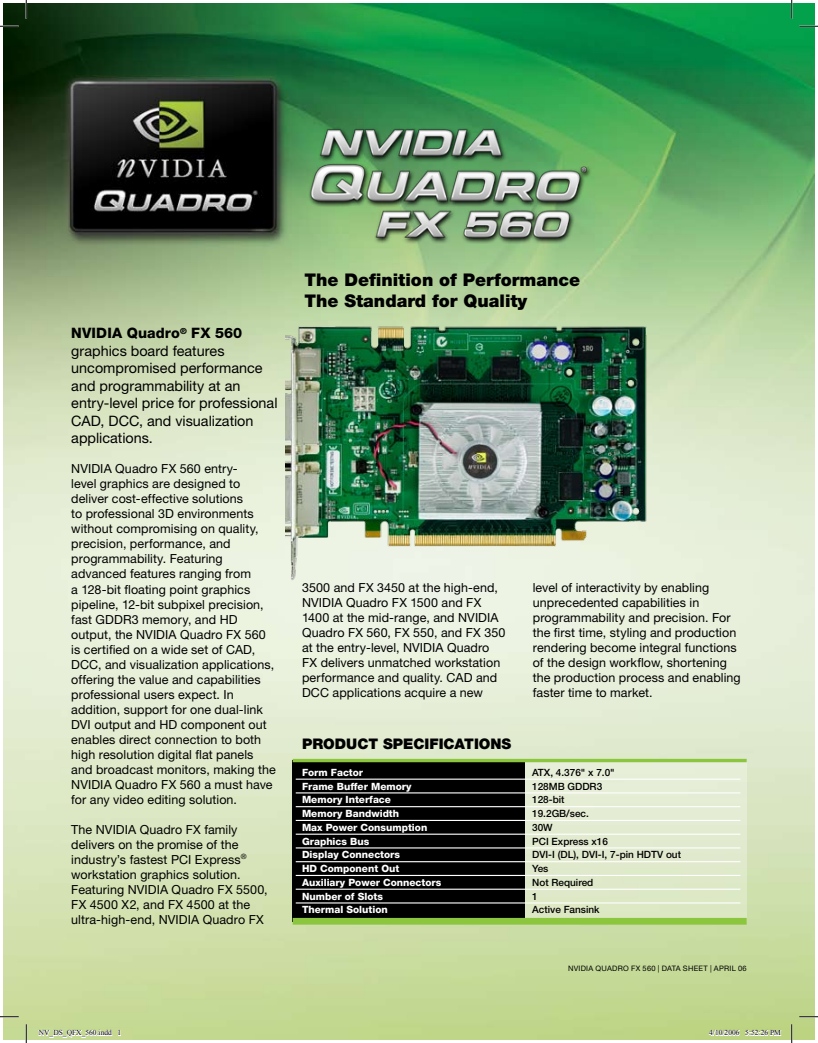
<style>
.page{position:relative;width:818px;height:1043px;background:#fff}
.page>*{position:absolute;margin:0;border:0;box-sizing:border-box;transform-origin:0 0}
.t1{font:900 17.5px/21px "Helvetica Neue LT Std";color:#000}
.t2{font:900 14.62px "Helvetica Neue LT Std";color:#000}
.t3{font:14.38px/17.5px "Helvetica Neue LT Std";color:#000}
.t4{font:12.5px/15px "Helvetica Neue LT Std";letter-spacing:.005em;color:#000}
.t5{font:800 10px "Helvetica Neue LT Std";color:#fff}
.t6{font:500 10px "Helvetica Neue LT Std";color:#000}
.t7{font:7.5px "Times New Roman";color:#000}
.t8{font:7.5px "Helvetica Neue LT Std";letter-spacing:.035em;color:#000}
.s1{font-weight:800}
</style>
<div class="page">
<img style="left:4px;top:4px;width:810px;height:1035px">
<svg style="left:525px;top:762px;width:221px;height:155px;background:#e2ebcf"></svg>
<div style="left:293px;top:760px;width:232px;height:161px;background:#000"></div>
<svg style="left:293px;top:758px;width:453px;height:4px;background:#9dcd5d"></svg>
<div style="left:293px;top:917px;width:453px;height:7px;background:#8cc63f"></div>
<img style="left:290px;top:109px;width:324px;height:135px">
<img style="left:285px;top:315px;width:372px;height:268px">
<hr style="left:296px;top:778px;width:444px;height:1px;background:#fff">
<hr style="left:296px;top:792px;width:444px;height:1px;background:#fff">
<hr style="left:296px;top:806px;width:444px;height:1px;background:#fff">
<hr style="left:296px;top:819px;width:444px;height:2px;background:#fff">
<hr style="left:296px;top:833px;width:444px;height:1px;background:#fff">
<hr style="left:296px;top:847px;width:444px;height:1px;background:#fff">
<hr style="left:296px;top:861px;width:444px;height:1px;background:#fff">
<hr style="left:296px;top:874px;width:444px;height:2px;background:#fff">
<hr style="left:296px;top:888px;width:444px;height:1px;background:#fff">
<hr style="left:296px;top:902px;width:444px;height:1px;background:#fff">
<svg style="left:0;top:25px;width:19px;height:2px"></svg>
<svg style="left:799px;top:25px;width:19px;height:2px"></svg>
<svg style="left:0;top:1015px;width:19px;height:2px"></svg>
<svg style="left:799px;top:1015px;width:19px;height:2px"></svg>
<svg style="left:25px;top:0;width:2px;height:19px"></svg>
<svg style="left:25px;top:1024px;width:2px;height:18px"></svg>
<svg style="left:790px;top:0;width:2px;height:19px"></svg>
<svg style="left:790px;top:1024px;width:2px;height:18px"></svg>
<svg style="left:38px;top:1029px;width:74px;height:8px"></svg>
<svg style="left:118px;top:1029px;width:3px;height:7px"></svg>
<svg style="left:708px;top:1029px;width:31px;height:7px"></svg>
<svg style="left:745px;top:1029px;width:36px;height:7px"></svg>
<p class="t3" style="left:71px;top:324px;width:208px"><span class="s1">NVIDIA Quadro</span><sup>®</sup> <span class="s1">FX 560 </span>graphics board features uncompromised performance and programmability at an entry-level price for professional<br>CAD, DCC, and visualization applications.</p>
<p class="t4" style="left:71px;top:461px;width:206px">NVIDIA Quadro FX 560 entry-<br>level graphics are designed to deliver cost-effective solutions<br>to professional 3D environments without compromising on quality, precision, performance, and programmability. Featuring advanced features ranging from<br>a 128-bit floating point graphics pipeline, 12-bit subpixel precision, fast GDDR3 memory, and HD output, the NVIDIA Quadro FX 560 is certified on a wide set of CAD,<br>DCC, and visualization applications, offering the value and capabilities professional users expect. In addition, support for one dual-link<br>DVI output and HD component out enables direct connection to both high resolution digital flat panels and broadcast monitors, making the<br>NVIDIA Quadro FX 560 a must have for any video editing solution.</p>
<p class="t4" style="left:71px;top:821px;width:198px">The NVIDIA Quadro FX family delivers on the promise of the industry’s fastest PCI Express<sup>® </sup>workstation graphics solution.<br>Featuring NVIDIA Quadro FX 5500,<br>FX 4500 X2, and FX 4500 at the ultra-high-end, NVIDIA Quadro FX</p>
<h1 class="t1" style="left:304px;top:269px;width:277px">The Definition of Performance<br>The Standard for Quality</h1>
<p class="t4" style="left:302px;top:579px;width:205px">3500 and FX 3450 at the high-end,<br>NVIDIA Quadro FX 1500 and FX<br>1400 at the mid-range, and NVIDIA<br>Quadro FX 560, FX 550, and FX 350 at the entry-level, NVIDIA Quadro<br>FX delivers unmatched workstation performance and quality. CAD and<br>DCC applications acquire a new</p>
<p class="t4" style="left:532px;top:579px;width:209px">level of interactivity by enabling unprecedented capabilities in programmability and precision. For the first time, styling and production rendering become integral functions of the design workflow, shortening the production process and enabling faster time to market.</p>
<p class="t2" style="left:302px;top:735px;width:211px">PRODUCT SPECIFICATIONS</p>
<p class="t5" style="left:302px;top:766px;width:63px">Form Factor</p>
<p class="t6" style="left:532px;top:766px;width:84px">ATX, 4.376" x 7.0"</p>
<p class="t5" style="left:302px;top:780px;width:111px">Frame Buffer Memory</p>
<p class="t6" style="left:532px;top:780px;width:72px">128MB GDDR3</p>
<p class="t5" style="left:302px;top:794px;width:90px">Memory Interface</p>
<p class="t6" style="left:532px;top:794px;width:34px">128-bit</p>
<p class="t5" style="left:302px;top:807px;width:99px">Memory Bandwidth</p>
<p class="t6" style="left:532px;top:807px;width:58px">19.2GB/sec.</p>
<p class="t5" style="left:302px;top:821px;width:127px">Max Power Consumption</p>
<p class="t6" style="left:532px;top:821px;width:22px">30W</p>
<p class="t5" style="left:302px;top:835px;width:69px">Graphics Bus</p>
<p class="t6" style="left:532px;top:835px;width:77px">PCI Express x16</p>
<p class="t5" style="left:302px;top:849px;width:99px">Display Connectors</p>
<p class="t6" style="left:532px;top:849px;width:150px">DVI-I (DL), DVI-I, 7-pin HDTV out</p>
<p class="t5" style="left:302px;top:862px;width:99px">HD Component Out</p>
<p class="t6" style="left:532px;top:862px;width:18px">Yes</p>
<p class="t5" style="left:302px;top:876px;width:141px">Auxiliary Power Connectors</p>
<p class="t6" style="left:532px;top:876px;width:63px">Not Required</p>
<p class="t5" style="left:302px;top:890px;width:82px">Number of Slots</p>
<p class="t6" style="left:532px;top:890px;width:7px">1</p>
<p class="t5" style="left:302px;top:904px;width:87px">Thermal Solution</p>
<p class="t6" style="left:532px;top:904px;width:69px">Active Fansink</p>
<p class="t8" style="left:568px;top:963px;width:180px">NVIDIA QUADRO FX 560 | DATA SHEET | Apri l 06</p>
<p class="t7" style="left:39px;top:1027px;width:84px">NV_DS_QFX_560.indd 1</p>
<p class="t7" style="left:709px;top:1027px;width:73px">4/10/2006 5:52:26 PM</p>
</div>
